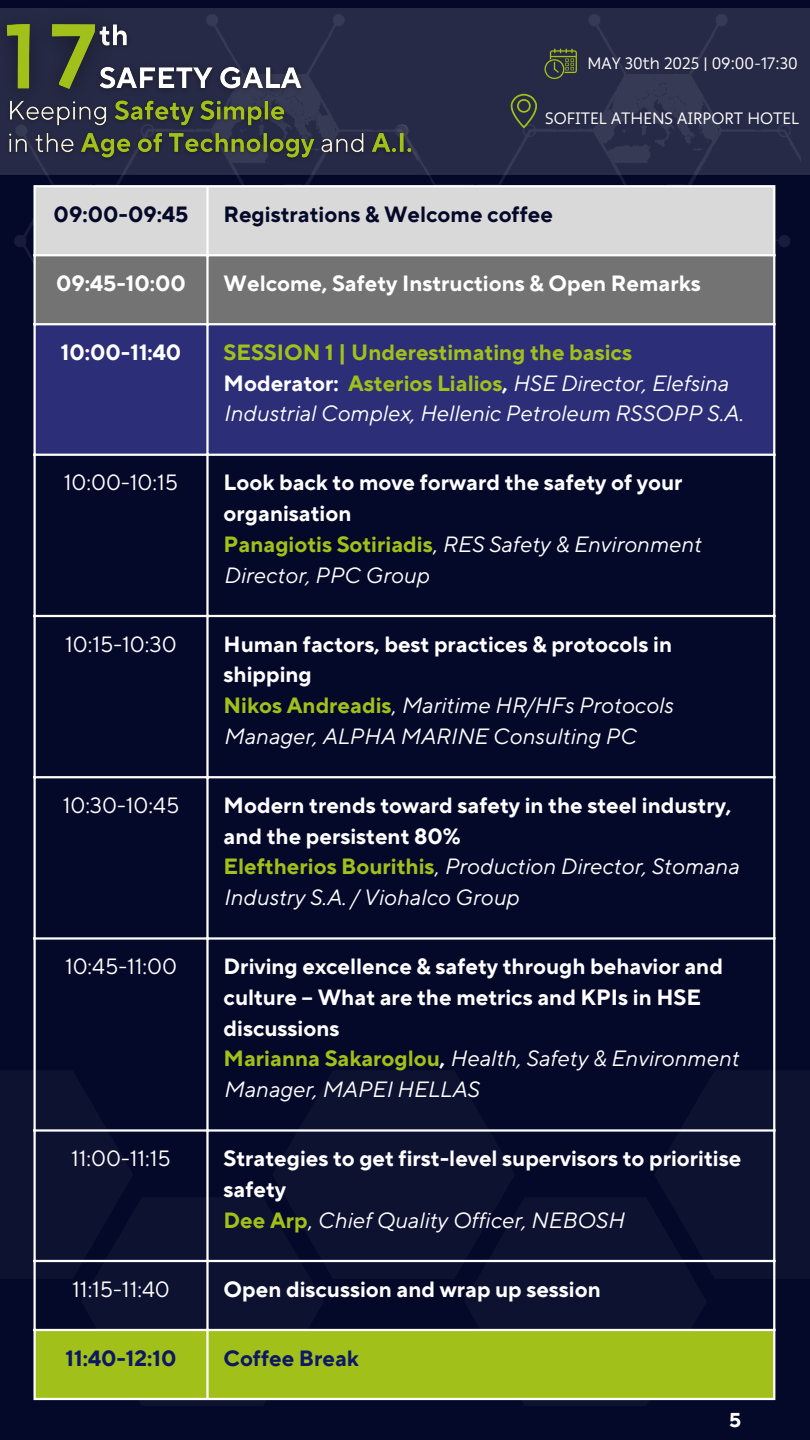
<style>
.page{position:relative;width:810px;height:1440px;background:#050929}
.page>*{position:absolute;margin:0;border:0;box-sizing:border-box;transform-origin:0 0}
.t1{font:700 22px/30.8px "TT Norms Pro";color:#fff}
.t2{font:italic 22px/30.8px "TT Norms Pro";color:#fff}
.t3{font:22px "TT Norms Pro";color:#fff}
.t4{font:700 22px "TT Norms Pro";color:#050929}
.t5{font:700 22px "TT Norms Pro";color:#a1c01a}
.t6{font:700 22px "TT Norms Pro";color:#0e1764}
.t7{font:700 20px "TT Norms Pro";color:#fff}
.t8{font:16.4px "Ping HL";color:#fff}
.s1{font-weight:700;font-style:normal}
.s2{font-weight:700;font-style:normal;color:#a1c01a}
.s3{font-style:normal}
</style>
<div class="page">
<svg style="left:0;top:8px;width:810px;height:167px;background:#282b47"></svg>
<svg style="left:545px;top:49px;width:32px;height:30px"></svg>
<svg style="left:511px;top:94px;width:26px;height:34px"></svg>
<div style="left:0;top:1070px;width:133px;height:209px;background:#0e1231"></div>
<svg style="left:81px;top:1259px;width:243px;height:142px;fill:#0e1231"></svg>
<svg style="left:272px;top:1259px;width:192px;height:20px;fill:#0e1231"></svg>
<svg style="left:464px;top:1259px;width:243px;height:142px;fill:#0e1231"></svg>
<div style="left:654px;top:1070px;width:156px;height:209px;background:#0e1231"></div>
<div style="left:36px;top:187px;width:737px;height:67px;background:#d9d9d9"></div>
<div style="left:36px;top:256px;width:737px;height:67px;background:#737373"></div>
<div style="left:36px;top:325px;width:737px;height:129px;background:#2c2e77"></div>
<div style="left:36px;top:1331px;width:737px;height:67px;background:#a1c01a"></div>
<hr style="left:33px;top:187px;width:3px;height:1211px;background:#fff">
<hr style="left:206px;top:187px;width:3px;height:1211px;background:#fff">
<hr style="left:773px;top:187px;width:2px;height:1211px;background:#fff">
<hr style="left:33px;top:185px;width:742px;height:2px;background:#fff">
<hr style="left:33px;top:254px;width:742px;height:2px;background:#fff">
<hr style="left:33px;top:323px;width:742px;height:2px;background:#fff">
<hr style="left:33px;top:454px;width:742px;height:2px;background:#fff">
<hr style="left:33px;top:615px;width:742px;height:2px;background:#fff">
<hr style="left:33px;top:776px;width:742px;height:2px;background:#fff">
<hr style="left:33px;top:937px;width:742px;height:3px;background:#fff">
<hr style="left:33px;top:1129px;width:742px;height:3px;background:#fff">
<hr style="left:33px;top:1260px;width:742px;height:2px;background:#fff">
<hr style="left:33px;top:1329px;width:742px;height:2px;background:#fff">
<hr style="left:33px;top:1398px;width:742px;height:2px;background:#fff">
<img style="left:127px;top:16px;width:184px;height:79px">
<img style="left:0;top:8px;width:127px;height:117px">
<img style="left:3px;top:95px;width:415px;height:71px">
<p class="t8" style="left:587px;top:54px;width:212px">MAY 30th 2025 | 09:00-17:30</p>
<p class="t8" style="left:545px;top:108px;width:255px">SOFITEL ATHENS AIRPORT HOTEL</p>
<p class="t4" style="left:54px;top:201px;width:136px">09:00-09:45</p>
<p class="t4" style="left:224px;top:201px;width:331px">Registrations &amp; Welcome coffee</p>
<p class="t1" style="left:56px;top:269px;width:131px">09:45-10:00</p>
<p class="t1" style="left:224px;top:269px;width:479px">Welcome, Safety Instructions &amp; Open Remarks</p>
<p class="t1" style="left:61px;top:338px;width:122px">10:00-11:40</p>
<h5 class="t5" style="left:224px;top:339px;width:410px">SESSION 1 | Underestimating the basics</h5>
<p class="t2" style="left:224px;top:368px;width:521px"><span class="s1">Moderator:</span> <span class="s2">Asterios Lialios</span><span class="s1">,</span> HSE Director, Elefsina<br>Industrial Complex, Hellenic Petroleum RSSOPP S.A.</p>
<p class="t3" style="left:64px;top:470px;width:116px">10:00-10:15</p>
<p class="t1" style="left:224px;top:468px;width:460px">Look back to move forward the safety of your organisation</p>
<p class="t2" style="left:224px;top:530px;width:479px"><span class="s2">Panagiotis Sotiriadis</span><span class="s3">,</span> RES Safety &amp; Environment<br>Director, PPC Group</p>
<p class="t3" style="left:65px;top:631px;width:113px">10:15-10:30</p>
<p class="t1" style="left:224px;top:629px;width:450px">Human factors, best practices &amp; protocols in shipping</p>
<p class="t2" style="left:224px;top:691px;width:451px"><span class="s2">Nikos Andreadis</span><span class="s3">,</span> Maritime HR/HFs Protocols<br>Manager, ALPHA MARINE Consulting PC</p>
<p class="t3" style="left:63px;top:792px;width:118px">10:30-10:45</p>
<p class="t1" style="left:224px;top:791px;width:509px">Modern trends toward safety in the steel industry, and the persistent 80%</p>
<p class="t2" style="left:224px;top:852px;width:517px"><span class="s2">Eleftherios Bourithis</span><span class="s3">,</span> Production Director, Stomana<br>Industry S.A. / Viohalco Group</p>
<p class="t3" style="left:65px;top:953px;width:114px">10:45-11:00</p>
<p class="t1" style="left:224px;top:952px;width:501px">Driving excellence &amp; safety through behavior and culture – What are the metrics and KPIs in HSE discussions</p>
<p class="t2" style="left:224px;top:1044px;width:517px"><span class="s2">Marianna Sakaroglou</span><span class="s1">,</span> Health, Safety &amp; Environment<br>Manager, MAPEI HELLAS</p>
<p class="t3" style="left:71px;top:1145px;width:101px">11:00-11:15</p>
<p class="t1" style="left:224px;top:1144px;width:519px">Strategies to get first-level supervisors to prioritise safety</p>
<p class="t2" style="left:224px;top:1205px;width:402px"><span class="s2">Dee Arp</span><span class="s3">,</span> Chief Quality Officer, NEBOSH</p>
<p class="t3" style="left:72px;top:1276px;width:99px">11:15-11:40</p>
<p class="t1" style="left:224px;top:1274px;width:379px">Open discussion and wrap up session</p>
<p class="t6" style="left:66px;top:1345px;width:112px">11:40-12:10</p>
<p class="t6" style="left:224px;top:1345px;width:137px">Coffee Break</p>
<p class="t7" style="left:729px;top:1408px;width:14px">5</p>
</div>
